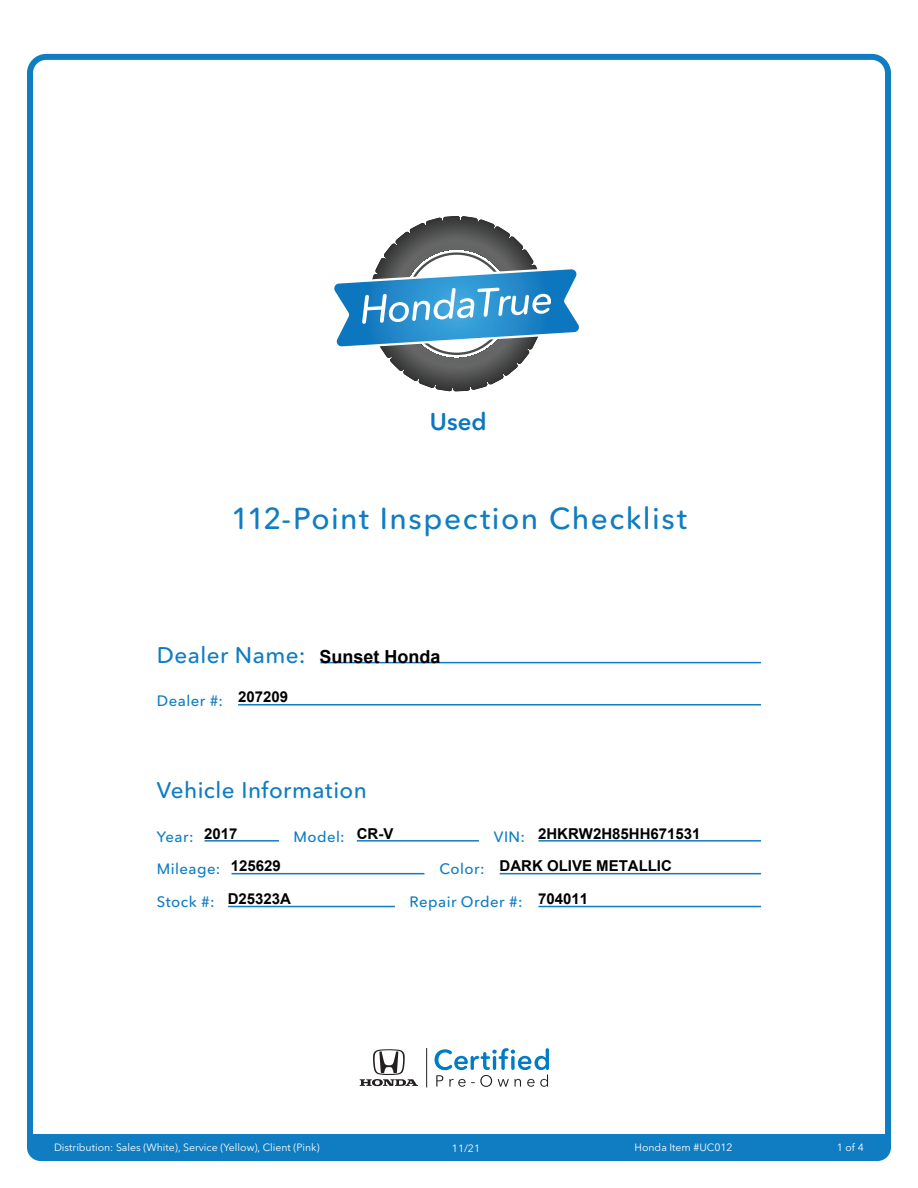
<style>
.page{position:relative;width:918px;height:1188px;background:#fff}
.page>*{position:absolute;margin:0;border:0;box-sizing:border-box;transform-origin:0 0}
.t1{font:500 30px "Avenir Next Rounded Std";letter-spacing:.05em;color:#107dc2}
.t2{font:600 24px "Avenir Next Rounded Std";color:#0c77be}
.t3{font:500 22.5px "Avenir Next Rounded Std";letter-spacing:.02em;color:#107dc2}
.t4{font:700 18px "Arial";color:#000}
.t5{font:700 15px "Arial";color:#000}
.t6{font:500 15px "Avenir Next Rounded Std";letter-spacing:.03em;color:#107dc2}
.t7{font:10.5px "Avenir Next Rounded Std";color:#fff}
</style>
<div class="page">
<div style="left:27px;top:54px;width:864px;height:1107px;border:6px solid #107dc2;border-radius:16px"></div>
<div style="left:27px;top:1134px;width:864px;height:27px;background:#107dc2"></div>
<hr style="left:320px;top:662px;width:441px;height:1px;background:#107dc2">
<hr style="left:205px;top:840px;width:74px;height:2px;background:#107dc2">
<hr style="left:238px;top:704px;width:523px;height:2px;background:#107dc2">
<hr style="left:232px;top:873px;width:192px;height:1px;background:#107dc2">
<hr style="left:357px;top:840px;width:122px;height:2px;background:#107dc2">
<hr style="left:500px;top:873px;width:261px;height:1px;background:#107dc2">
<hr style="left:228px;top:906px;width:167px;height:1px;background:#107dc2">
<hr style="left:538px;top:840px;width:223px;height:2px;background:#107dc2">
<hr style="left:538px;top:906px;width:223px;height:1px;background:#107dc2">
<svg style="left:334px;top:216px;width:245px;height:176px"></svg>
<svg style="left:435px;top:1048px;width:114px;height:39px"></svg>
<svg style="left:360px;top:1049px;width:58px;height:37px"></svg>
<hr style="left:426px;top:1048px;width:1px;height:39px;background:#231f20">
<h2 class="t2" style="left:430px;top:407px;width:58px">Used</h2>
<h1 class="t1" style="left:231px;top:500px;width:457px">112-Point Inspection Checklist</h1>
<h3 class="t3" style="left:157px;top:642px;width:150px">Dealer Name:</h3>
<h3 class="t6" style="left:157px;top:691px;width:68px">Dealer #:</h3>
<h3 class="t5" style="left:238px;top:689px;width:52px">207209</h3>
<h3 class="t4" style="left:320px;top:647px;width:122px">Sunset Honda</h3>
<h3 class="t3" style="left:157px;top:777px;width:211px">Vehicle Information</h3>
<h3 class="t6" style="left:157px;top:827px;width:38px">Year:</h3>
<h3 class="t5" style="left:204px;top:825px;width:35px">2017</h3>
<h3 class="t5" style="left:357px;top:825px;width:38px">CR-V</h3>
<h3 class="t5" style="left:538px;top:825px;width:164px">2HKRW2H85HH671531</h3>
<h3 class="t5" style="left:231px;top:858px;width:52px">125629</h3>
<h3 class="t5" style="left:500px;top:858px;width:174px">DARK OLIVE METALLIC</h3>
<h3 class="t5" style="left:228px;top:891px;width:65px">D25323A</h3>
<h3 class="t5" style="left:538px;top:891px;width:52px">704011</h3>
<h3 class="t6" style="left:293px;top:827px;width:53px">Model:</h3>
<h3 class="t6" style="left:494px;top:827px;width:33px">VIN:</h3>
<h3 class="t6" style="left:157px;top:860px;width:65px">Mileage:</h3>
<h3 class="t6" style="left:439px;top:860px;width:47px">Color:</h3>
<h3 class="t6" style="left:157px;top:893px;width:59px">Stock #:</h3>
<h3 class="t6" style="left:410px;top:893px;width:114px">Repair Order #:</h3>
<p class="t7" style="left:54px;top:1141px;width:267px">Distribution: Sales (White), Service (Yellow), Client (Pink)</p>
<p class="t7" style="left:452px;top:1142px;width:30px">11/21</p>
<p class="t7" style="left:635px;top:1141px;width:100px">Honda Item #UC012</p>
<p class="t7" style="left:837px;top:1141px;width:29px">1 of 4</p>
</div>
